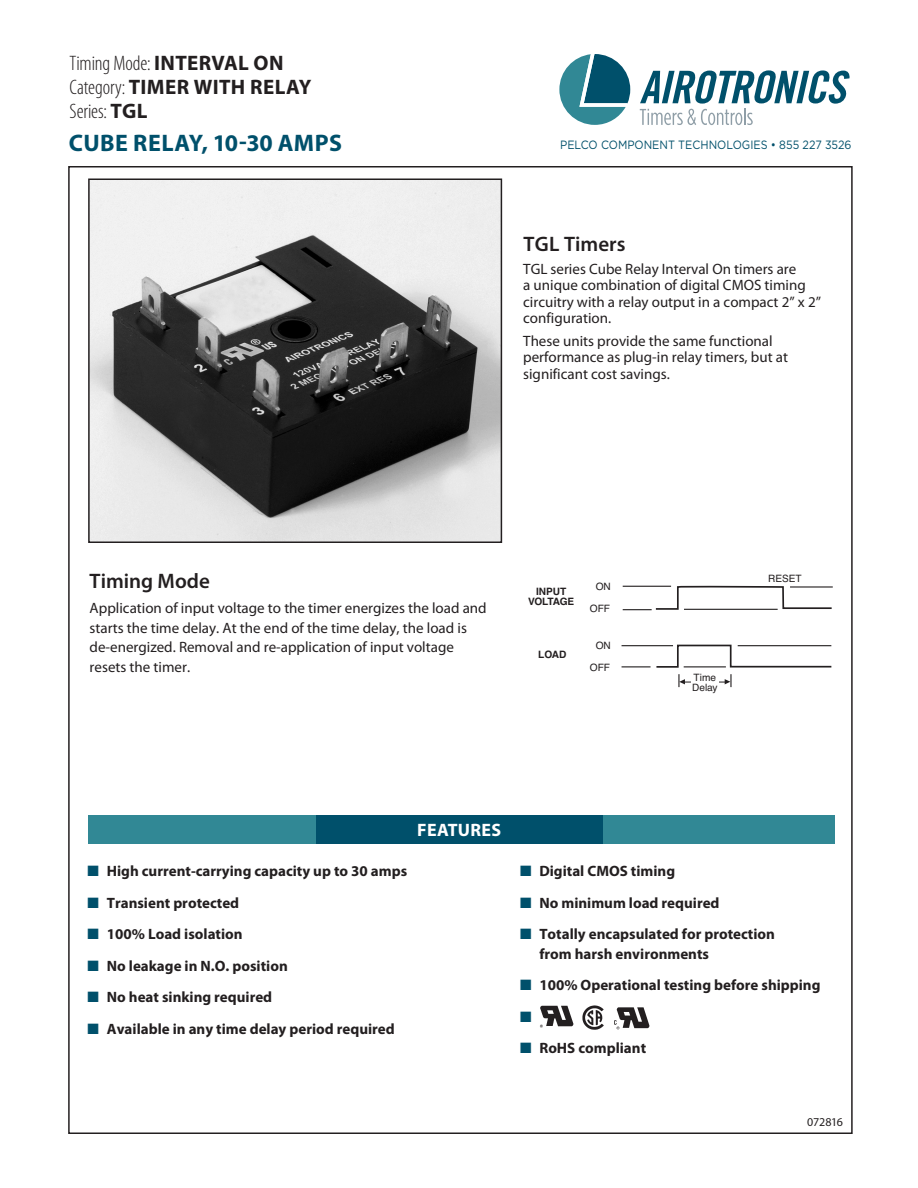
<style>
.page{position:relative;width:918px;height:1188px;background:#fff}
.page>*{position:absolute;margin:0;border:0;box-sizing:border-box;transform-origin:0 0}
._2Product{font:700 24px "Myriad Pro";letter-spacing:.015em;color:#00506b}
._1Mode_Cat{font:300 condensed 21px "Myriad Pro";letter-spacing:-.005em;color:#231f20}
._1Mode_Cat-2{font:700 21px "Myriad Pro";letter-spacing:.02em;color:#231f20}
._4ModeText10_13{font:600 21px "Myriad Pro";color:#231f20}
._3Para10_11{font:600 21px "Myriad Pro";color:#231f20}
._5Bold10_11{font:700 18px "Myriad Pro";color:#fff}
._5Bold10_11-2{font:700 18px "Myriad Pro";letter-spacing:.02em;color:#fff}
._5FeaturesText{font:700 15px/19.5px "Myriad Pro";color:#231f20}
._3Para10_11-2{font:15px/16.5px "Myriad Pro";color:#231f20}
._4ModeText10_13-2{font:15px/19.5px "Myriad Pro";color:#231f20}
._5FeaturesText-2{font:15px "Zapf Dingbats ITC";color:#00506b}
.FromInfoDoc{font:12px "Gotham";color:#00506b;scale:.9 1}
._5Bold10_11-3{font:12px "Myriad Pro";letter-spacing:-.02em;color:#231f20}
.t1{font:10.2px/21.8px "Helvetica";color:#231f20;text-align:center}
.t2{font:700 10.2px/10.2px "Helvetica";color:#231f20;text-align:center}
.s1{font-weight:700;font-stretch:normal}
.s2{font-weight:300;font-stretch:condensed}
.s3{color:#00506b}
</style>
<div class="page">
<img style="left:91px;top:181px;width:408px;height:359px">
<div style="left:88px;top:178px;width:414px;height:365px;border:2px solid #231f20"></div>
<img style="left:540px;top:1006px;width:33px;height:22px">
<img style="left:583px;top:1005px;width:21px;height:24px">
<img style="left:614px;top:1007px;width:35px;height:22px">
<svg style="left:623px;top:585px;width:210px;height:26px"></svg>
<hr style="left:684px;top:609px;width:94px;height:1px;background:#231f20">
<svg style="left:622px;top:644px;width:210px;height:43px"></svg>
<svg style="left:559px;top:54px;width:71px;height:71px"></svg>
<svg style="left:640px;top:70px;width:210px;height:55px"></svg>
<div style="left:88px;top:815px;width:747px;height:29px;background:#318895"></div>
<div style="left:316px;top:815px;width:287px;height:29px;background:#00506b"></div>
<p class="_1Mode_Cat" style="left:70px;top:52px;width:215px">Timing Mode: <span class="s1">INTERVAL ON</span></p>
<p class="_1Mode_Cat-2" style="left:70px;top:75px;width:243px"><span class="s2">Category:</span> TIMER WITH RELAY</p>
<p class="_1Mode_Cat" style="left:70px;top:100px;width:80px">Series: <span class="s1">TGL</span></p>
<p class="_2Product" style="left:69px;top:129px;width:275px">CUBE RELAY, 10-30 AMPS</p>
<p class="FromInfoDoc" style="left:560px;top:137px;width:325px">PELCO COMPONENT TECHNOLOGIES • 855 227 3526</p>
<p class="_3Para10_11" style="left:523px;top:233px;width:104px">TGL Timers</p>
<p class="_3Para10_11-2" style="left:523px;top:261px;width:299px">TGL series Cube Relay Interval On timers are<br>a unique combination of digital CMOS timing circuitry with a relay output in a compact 2” x 2” configuration.</p>
<p class="_3Para10_11-2" style="left:523px;top:333px;width:266px">These units provide the same functional performance as plug-in relay timers, but at significant cost savings.</p>
<p class="_4ModeText10_13" style="left:90px;top:570px;width:122px">Timing Mode</p>
<p class="_4ModeText10_13-2" style="left:90px;top:599px;width:399px">Application of input voltage to the timer energizes the load and starts the time delay. At the end of the time delay, the load is de-energized. Removal and re-application of input voltage resets the timer.</p>
<p class="t2" style="left:528px;top:586px;width:48px">INPUT<br>VOLTAGE</p>
<p class="t2" style="left:538px;top:649px;width:30px">LOAD</p>
<p class="t1" style="left:590px;top:576px;width:22px">ON<br>OFF</p>
<p class="t1" style="left:590px;top:634px;width:22px">ON<br>OFF</p>
<p class="t1" style="left:692px;top:672px;width:27px;line-height:10.2px;text-align:left">Time<br>Delay</p>
<p class="t1" style="left:768px;top:567px;width:35px">RESET</p>
<p class="_5Bold10_11" style="left:396px;top:820px;width:133px">SPECIFICATIONS</p>
<p class="_5Bold10_11-2" style="left:417px;top:820px;width:86px">FEATURES</p>
<p class="_5FeaturesText" style="left:88px;top:862px;width:321px"><span class="s3">■</span> High current-carrying capacity up to 30 amps</p>
<p class="_5FeaturesText" style="left:88px;top:893px;width:153px"><span class="s3">■</span> Transient protected</p>
<p class="_5FeaturesText" style="left:88px;top:925px;width:157px"><span class="s3">■</span> 100% Load isolation</p>
<p class="_5FeaturesText" style="left:88px;top:956px;width:202px"><span class="s3">■</span> No leakage in N.O. position</p>
<p class="_5FeaturesText" style="left:88px;top:988px;width:186px"><span class="s3">■</span> No heat sinking required</p>
<p class="_5FeaturesText" style="left:88px;top:1019px;width:309px"><span class="s3">■</span> Available in any time delay period required</p>
<p class="_5FeaturesText" style="left:520px;top:862px;width:157px"><span class="s3">■</span> Digital CMOS timing</p>
<p class="_5FeaturesText" style="left:520px;top:893px;width:201px"><span class="s3">■</span> No minimum load required</p>
<p class="_5FeaturesText" style="left:539px;top:925px;width:237px;text-indent:-19px"><span class="s3">■</span> Totally encapsulated for protection from harsh environments</p>
<p class="_5FeaturesText" style="left:520px;top:976px;width:302px"><span class="s3">■</span> 100% Operational testing before shipping</p>
<p class="_5FeaturesText-2" style="left:520px;top:1009px;width:13px">■</p>
<p class="_5FeaturesText" style="left:520px;top:1039px;width:128px"><span class="s3">■</span> RoHS compliant</p>
<p class="_5Bold10_11-3" style="left:807px;top:1115px;width:37px">072816</p>
</div>
